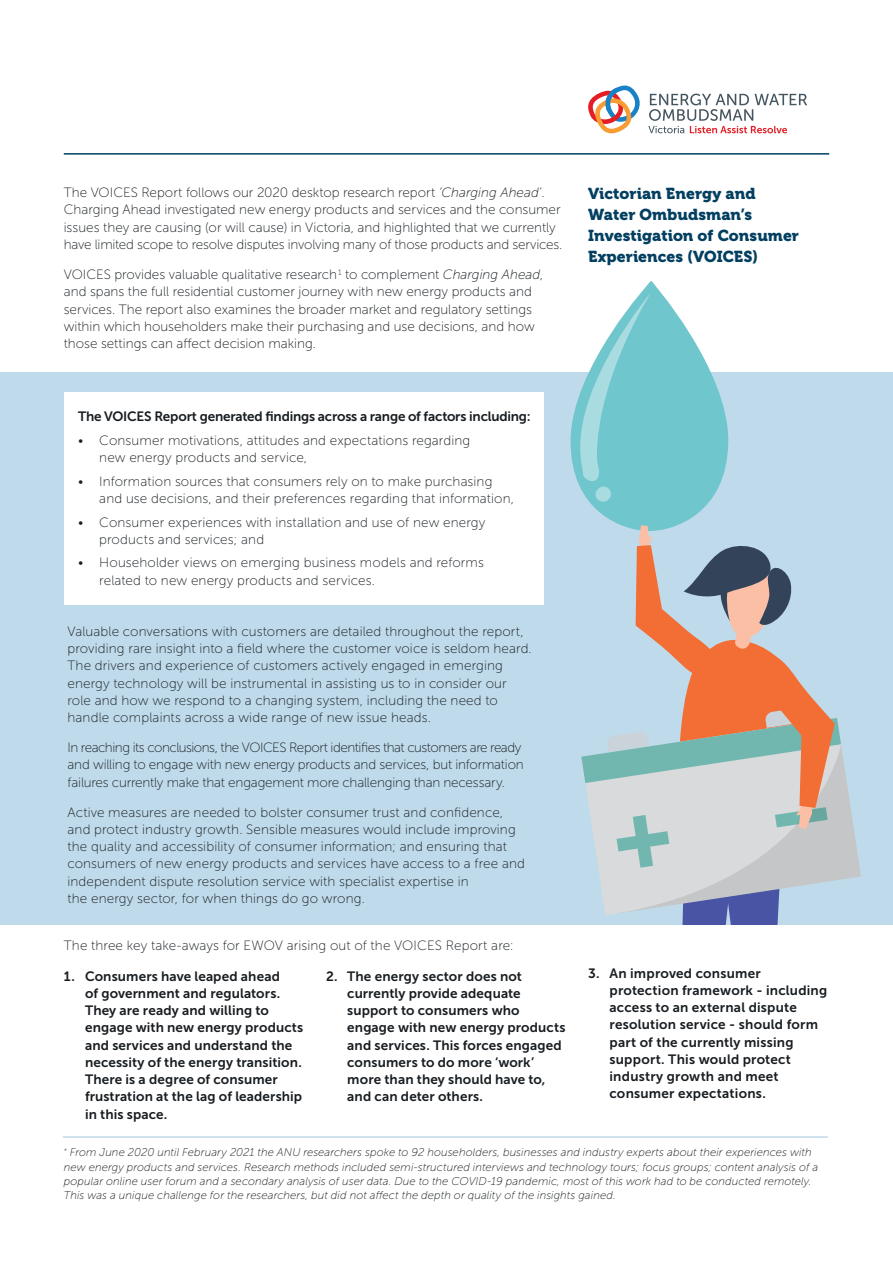
<style>
.page{position:relative;width:893px;height:1263px;background:#fff}
.page>*{position:absolute;margin:0;border:0;box-sizing:border-box;transform-origin:0 0}
.t1{font:15.75px/21px "Museo 900";letter-spacing:.005em;color:#033f60}
.t2{font:13.5px/17.2px "Museo Sans 100";letter-spacing:.005em;color:#181d21}
.t3{font:13.5px/17.2px "Museo Sans 700";letter-spacing:.01em;color:#181d21}
.t4{font:13.5px/17.2px "Museo Sans 100";letter-spacing:-.015em;color:#181d21}
.t5{font:13.5px "Museo Sans 700";letter-spacing:-.015em;color:#181d21}
.t6{font:italic 11.25px/14.2px "Museo Sans 100";letter-spacing:.005em;color:#181d21}
.s1{font-style:italic}
</style>
<div class="page">
<div style="left:0;top:372px;width:893px;height:553px;background:#bfdaea"></div>
<hr style="left:64px;top:153px;width:765px;height:2px;background:#033f60">
<svg style="left:648px;top:94px;width:159px;height:39px"></svg>
<svg style="left:588px;top:86px;width:52px;height:47px"></svg>
<div style="left:65px;top:392px;width:479px;height:212px;background:#fff"></div>
<hr style="left:63px;top:1136px;width:765px;height:2px;background:#bfdaea">
<svg style="left:570px;top:281px;width:291px;height:643px"></svg>
<p class="t2" style="left:64px;top:184px;width:500px">The VOICES Report follows our 2020 desktop research report <span class="s1">‘Charging Ahead</span>’.<br>Charging Ahead investigated new energy products and services and the consumer issues they are causing (or will cause) in Victoria, and highlighted that we currently have limited scope to resolve disputes involving many of those products and services.</p>
<p class="t2" style="left:64px;top:266px;width:481px">VOICES provides valuable qualitative research <sup>1</sup> to complement <span class="s1">Charging Ahead</span>, and spans the full residential customer journey with new energy products and services. The report also examines the broader market and regulatory settings within which householders make their purchasing and use decisions, and how those settings can affect decision making.</p>
<p class="t5" style="left:78px;top:409px;width:454px">The VOICES Report generated findings across a range of factors including:</p>
<p class="t2" style="left:99px;top:432px;width:372px;text-indent:-21px">• Consumer motivations, attitudes and expectations regarding new energy products and service,</p>
<p class="t2" style="left:99px;top:472px;width:416px;text-indent:-21px">• Information sources that consumers rely on to make purchasing and use decisions, and their preferences regarding that information,</p>
<p class="t2" style="left:99px;top:513px;width:388px;text-indent:-21px">• Consumer experiences with installation and use of new energy products and services; and</p>
<p class="t2" style="left:99px;top:554px;width:386px;text-indent:-21px">• Householder views on emerging business models and reforms related to new energy products and services.</p>
<p class="t2" style="left:67px;top:623px;width:466px">Valuable conversations with customers are detailed throughout the report, providing rare insight into a field where the customer voice is seldom heard.<br>The drivers and experience of customers actively engaged in emerging energy technology will be instrumental in assisting us to in consider our role and how we respond to a changing system, including the need to handle complaints across a wide range of new issue heads.</p>
<p class="t4" style="left:67px;top:739px;width:458px">In reaching its conclusions, the VOICES Report identifies that customers are ready and willing to engage with new energy products and services, but information failures currently make that engagement more challenging than necessary.</p>
<p class="t2" style="left:67px;top:803px;width:459px">Active measures are needed to bolster consumer trust and confidence, and protect industry growth. Sensible measures would include improving the quality and accessibility of consumer information; and ensuring that consumers of new energy products and services have access to a free and independent dispute resolution service with specialist expertise in<br>the energy sector, for when things do go wrong.</p>
<p class="t2" style="left:64px;top:937px;width:452px">The three key take-aways for EWOV arising out of the VOICES Report are:</p>
<p class="t1" style="left:588px;top:183px;width:212px">Victorian Energy and<br>Water Ombudsman’s<br>Investigation of Consumer<br>Experiences (VOICES)</p>
<p class="t3" style="left:85px;top:967px;width:220px;text-indent:-21px">1. Consumers have leaped ahead<br>of government and regulators.<br>They are ready and willing to engage with new energy products and services and understand the necessity of the energy transition.<br>There is a degree of consumer frustration at the lag of leadership in this space.</p>
<p class="t3" style="left:347px;top:967px;width:220px;text-indent:-21px">2. The energy sector does not currently provide adequate support to consumers who engage with new energy products and services. This forces engaged consumers to do more ‘work’ more than they should have to, and can deter others.</p>
<p class="t3" style="left:609px;top:964px;width:219px;text-indent:-21px">3. An improved consumer protection framework - including access to an external dispute resolution service - should form part of the currently missing support. This would protect industry growth and meet consumer expectations.</p>
<p class="t6" style="left:64px;top:1145px;width:756px"><sup>*</sup> From June 2020 until February 2021 the ANU researchers spoke to 92 householders, businesses and industry experts about their experiences with new energy products and services. Research methods included semi-structured interviews and technology tours; focus groups; content analysis of a popular online user forum and a secondary analysis of user data. Due to the COVID-19 pandemic, most of this work had to be conducted remotely.<br>This was a unique challenge for the researchers, but did not affect the depth or quality of the insights gained.</p>
</div>
